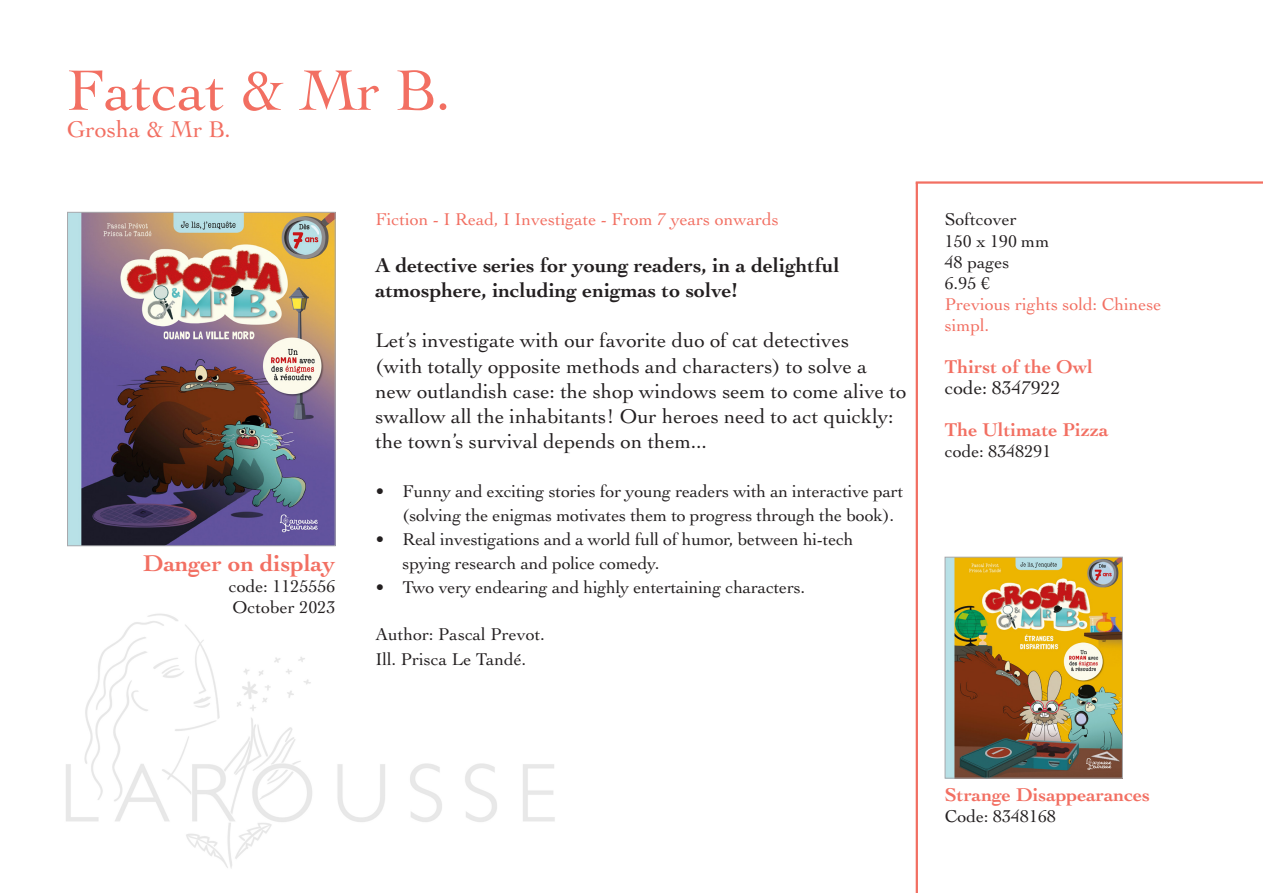
<style>
.page{position:relative;width:1263px;height:893px;background:#fff}
.page>*{position:absolute;margin:0;border:0;box-sizing:border-box;transform-origin:0 0}
._01_Titre-eng_fiction{font:60px "Cochin LT Std";color:#f26f62}
._04_titre-livre-dr_fiction{font:700 24px "Cochin LT Std";color:#f26f62}
._01_Titre-fra_fiction{font:24px "Cochin LT Std";color:#f26f62}
._02_description{font:21px/25.2px "Cochin LT Std";color:#231f20}
._02_chapeau{font:700 21px/25.2px "Cochin LT Std";color:#231f20}
._03_Titre-livre-g_fiction{font:700 19.5px/21px "Cochin LT Std";color:#f26f62}
._02_description-2{font:18px/24px "Cochin LT Std";letter-spacing:-.01em;color:#231f20}
._02_info-partie{font:18px "Cochin LT Std";color:#f26f62}
._03_right_fiction{font:18px/21px "Cochin LT Std";color:#f26f62}
._03_info-technique-livre-g{font:18px "Cochin LT Std";color:#231f20}
._04_titre-livre-dr_fiction-2{font:18px "Cochin LT Std";color:#231f20}
._03_info-technique{font:18px "Cochin LT Std";color:#231f20}
._03_right_fiction-2{font:18px "Cochin LT Std";color:#231f20}
.s1{font-weight:400;color:#231f20}
</style>
<div class="page">
<img style="left:66px;top:613px;width:489px;height:256px">
<hr style="left:916px;top:181px;width:347px;height:3px;background:#f26f62">
<hr style="left:916px;top:183px;width:2px;height:710px;background:#f26f62">
<img style="left:69px;top:214px;width:264px;height:330px">
<div style="left:67px;top:212px;width:268px;height:334px;border:1px solid #a8a9ad"></div>
<img style="left:947px;top:559px;width:174px;height:217px">
<div style="left:945px;top:557px;width:178px;height:221px;border:1px solid #a8a9ad"></div>
<p class="_01_Titre-eng_fiction" style="left:67px;top:56px;width:386px">Fatcat &amp; Mr B.</p>
<p class="_01_Titre-fra_fiction" style="left:67px;top:115px;width:166px">Grosha &amp; Mr B.</p>
<p class="_04_titre-livre-dr_fiction" style="left:143px;top:549px;width:194px">Danger on display</p>
<p class="_04_titre-livre-dr_fiction-2" style="left:229px;top:576px;width:108px">code: 1125556</p>
<p class="_04_titre-livre-dr_fiction-2" style="left:233px;top:597px;width:104px">October 2023</p>
<p class="_02_info-partie" style="left:376px;top:209px;width:405px">Fiction - I Read, I Investigate - From 7 years onwards</p>
<p class="_02_chapeau" style="left:376px;top:252px;width:466px">A detective series for young readers, in a delightful atmosphere, including enigmas to solve!</p>
<p class="_02_description" style="left:376px;top:328px;width:532px">Let’s investigate with our favorite duo of cat detectives<br>(with totally opposite methods and characters) to solve a new outlandish case: the shop windows seem to come alive to swallow all the inhabitants! Our heroes need to act quickly: the town’s survival depends on them...</p>
<p class="_02_description-2" style="left:403px;top:479px;width:502px;text-indent:-27px">• Funny and exciting stories for young readers with an interactive part (solving the enigmas motivates them to progress through the book).</p>
<p class="_02_description-2" style="left:403px;top:527px;width:452px;text-indent:-27px">• Real investigations and a world full of humor, between hi-tech spying research and police comedy.</p>
<p class="_02_description-2" style="left:376px;top:575px;width:431px">• Two very endearing and highly entertaining characters.</p>
<p class="_02_description-2" style="left:376px;top:622px;width:171px">Author: Pascal Prevot.</p>
<p class="_02_description-2" style="left:376px;top:647px;width:152px">Ill. Prisca Le Tandé.</p>
<p class="_03_info-technique" style="left:945px;top:209px;width:73px">Softcover</p>
<p class="_02_description-2" style="left:945px;top:229px;width:106px">150 x 190 mm</p>
<p class="_03_info-technique" style="left:945px;top:251px;width:66px">48 pages</p>
<p class="_03_right_fiction-2" style="left:945px;top:272px;width:46px">6.95 €</p>
<p class="_03_right_fiction" style="left:945px;top:293px;width:218px">Previous rights sold: Chinese simpl.</p>
<p class="_03_Titre-livre-g_fiction" style="left:945px;top:356px;width:150px">Thirst of the Owl <span class="s1">code: 8347922</span></p>
<p class="_03_Titre-livre-g_fiction" style="left:945px;top:419px;width:165px">The Ultimate Pizza</p>
<p class="_03_info-technique-livre-g" style="left:945px;top:440px;width:108px">code: 8348291</p>
<p class="_03_Titre-livre-g_fiction" style="left:945px;top:784px;width:207px">Strange Disappearances</p>
<p class="_03_info-technique-livre-g" style="left:945px;top:805px;width:113px">Code: 8348168</p>
</div>
